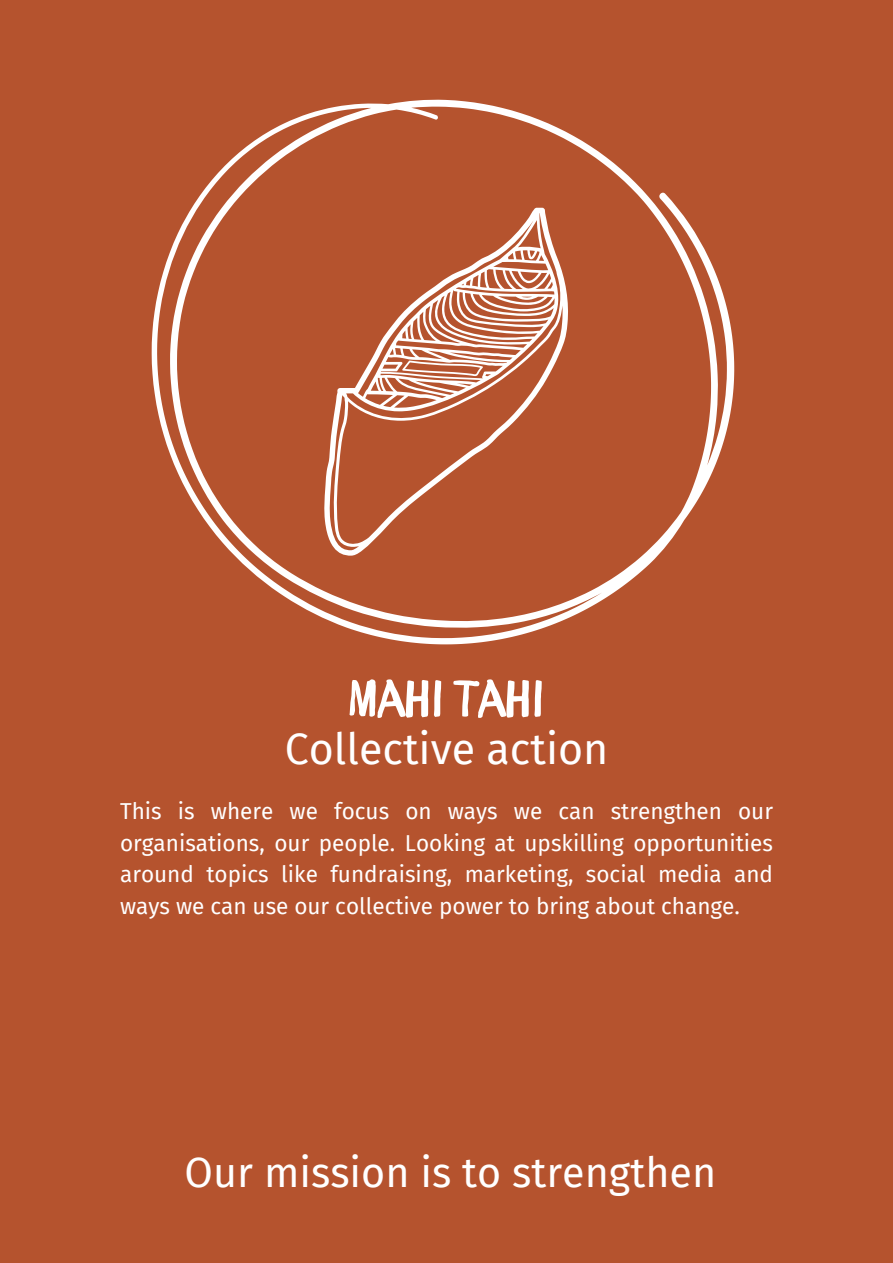
<style>
.page{position:relative;width:893px;height:1263px;background:#b5532e}
.page>*{position:absolute;margin:0;border:0;box-sizing:border-box;transform-origin:0 0}
.t1{font:51.6px "CHILDRENONE";color:#fff}
.t2{font:42.97px "Fira Sans";color:#fff}
.t3{font:41.25px "Fira Sans";color:#fff}
.t4{font:22.5px/31.5px "Fira Sans";color:#fff;text-align:justify}
</style>
<div class="page">
<svg style="left:152px;top:99px;width:582px;height:545px"></svg>
<svg style="left:324px;top:208px;width:245px;height:347px"></svg>
<svg style="left:402px;top:360px;width:81px;height:16px"></svg>
<p class="t1" style="left:349px;top:654px;width:196px">Mahi Tahi</p>
<p class="t2" style="left:285px;top:724px;width:325px">Collective action</p>
<h1 class="t4" style="left:120px;top:796px;width:654px">This is where we focus on ways we can strengthen our organisations, our people. Looking at upskilling opportunities around topics like fundraising, marketing, social media and ways we can use our collective power to bring about change.</h1>
<h2 class="t3" style="left:185px;top:1148px;width:533px">Our mission is to strengthen</h2>
</div>
